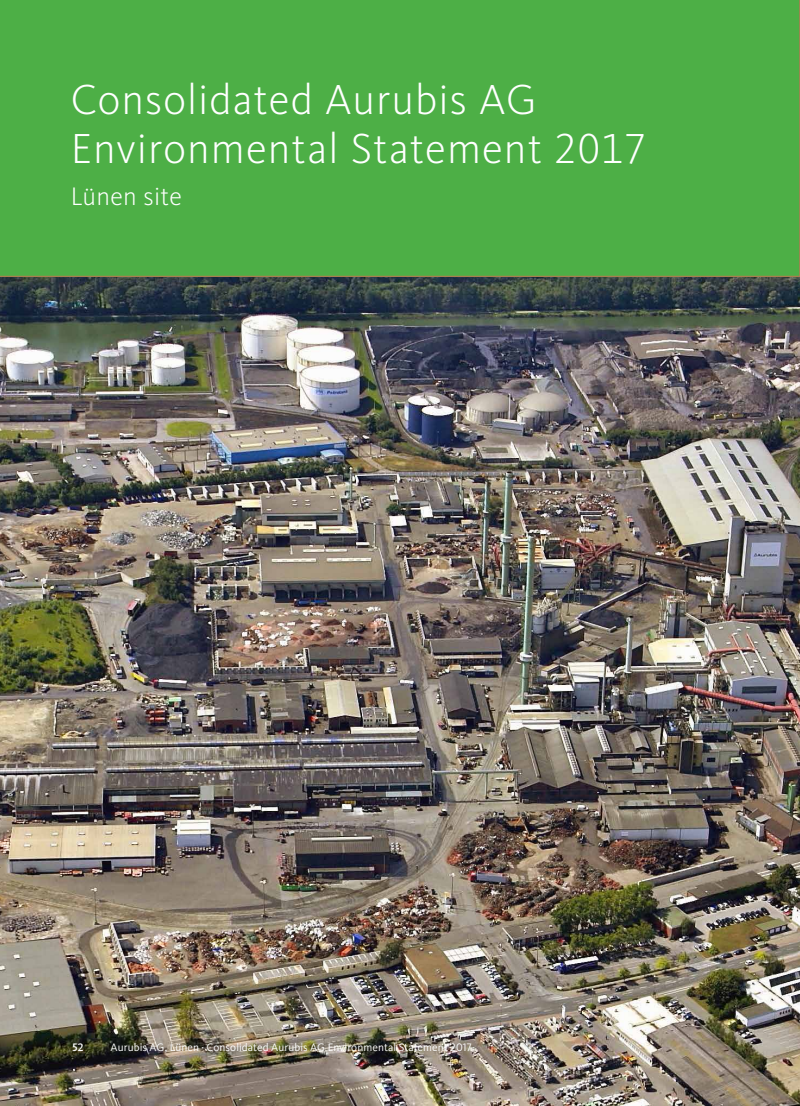
<style>
.page{position:relative;width:800px;height:1106px;background:#fff}
.page>*{position:absolute;margin:0;border:0;box-sizing:border-box;transform-origin:0 0}
.t1{font:300 43.5px/49.5px "Kievit Pro";letter-spacing:.025em;color:#fff}
.t2{font:300 26.25px "Kievit Pro";letter-spacing:.01em;color:#fff}
.t3{font:11.25px "Kievit Pro";letter-spacing:.005em;color:#fff}
.t4{font:500 11.25px "Kievit Pro";color:#fff}
</style>
<div class="page">
<img style="left:0;top:276px;width:799px;height:830px">
<div style="left:0;top:0;width:799px;height:276px;background:#4daf46"></div>
<h1 class="t1" style="left:71px;top:74px;width:577px">Consolidated Aurubis AG<br>Environmental Statement 2017</h1>
<h2 class="t2" style="left:71px;top:181px;width:113px">Lünen site</h2>
<p class="t4" style="left:72px;top:1040px;width:13px">52</p>
<p class="t3" style="left:111px;top:1040px;width:362px">Aurubis AG, Lünen · Consolidated Aurubis AG Environmental Statement 2017</p>
</div>
